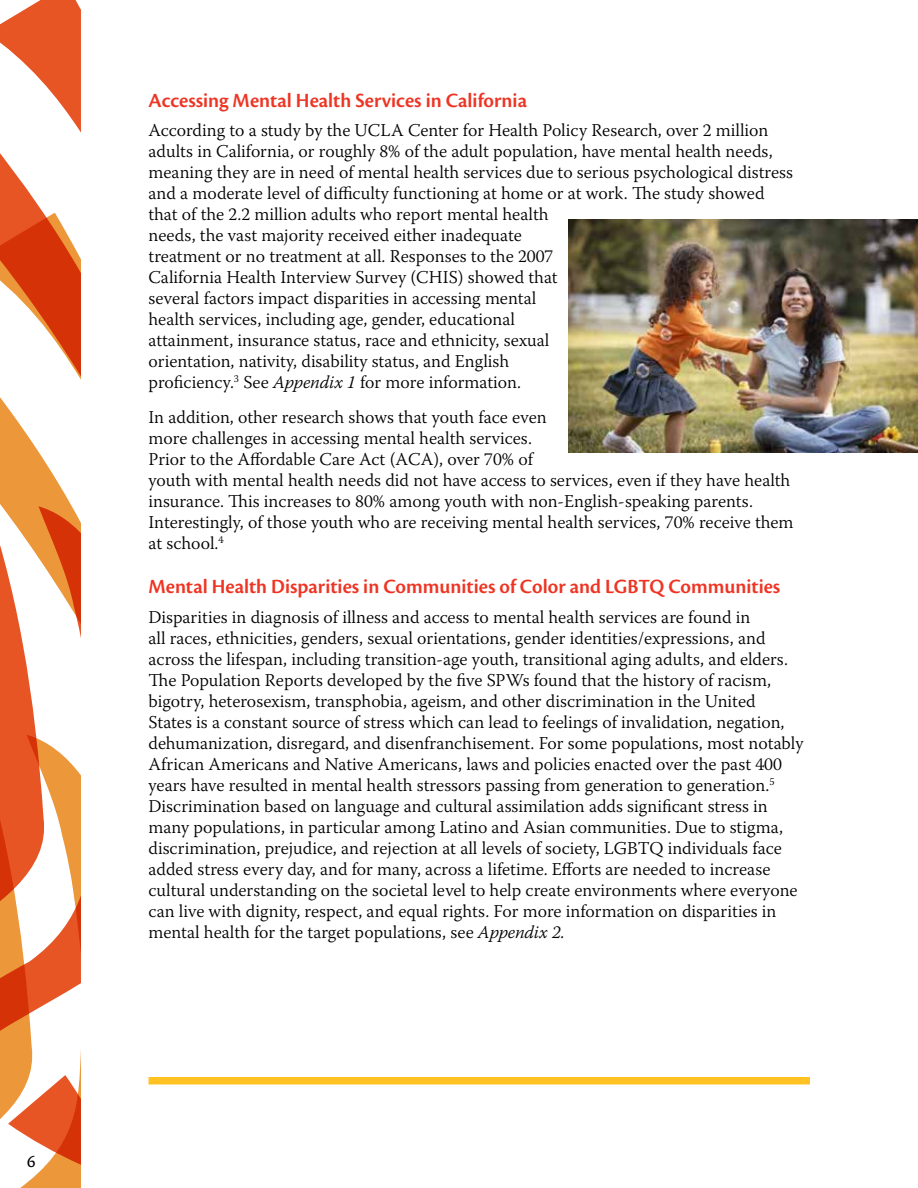
<style>
.page{position:relative;width:918px;height:1188px;background:#fff}
.page>*{position:absolute;margin:0;border:0;box-sizing:border-box;transform-origin:0 0}
.t1{font:21px "Cronos Pro Semibold Subh";color:#ee3524}
.t2{font:300 18px/21px "Warnock Pro";color:#000}
.t3{font:18px "Cronos Pro";color:#000}
.s1{font-style:italic}
</style>
<div class="page">
<div style="left:148px;top:1077px;width:662px;height:7px;background:#ffc222"></div>
<svg style="left:0;top:638px;width:81px;height:550px"></svg>
<svg style="left:0;top:0;width:81px;height:638px"></svg>
<img style="left:568px;top:219px;width:350px;height:233px">
<p class="t3" style="left:27px;top:1151px;width:10px">6</p>
<p class="t1" style="left:148px;top:88px;width:380px">Accessing Mental Health Services in California</p>
<p class="t2" style="left:148px;top:119px;width:646px">According to a study by the UCLA Center for Health Policy Research, over 2 million adults in California, or roughly 8% of the adult population, have mental health needs, meaning they are in need of mental health services due to serious psychological distress and a moderate level of difficulty functioning at home or at work. The study showed that of the 2.2 million adults who report mental health<br>needs, the vast majority received either inadequate<br>treatment or no treatment at all. Responses to the 2007<br>California Health Interview Survey (CHIS) showed that<br>several factors impact disparities in accessing mental<br>health services, including age, gender, educational<br>attainment, insurance status, race and ethnicity, sexual<br>orientation, nativity, disability status, and English<br>proficiency.<sup>3</sup> See <span class="s1">Appendix 1</span> for more information.</p>
<p class="t2" style="left:148px;top:406px;width:647px">In addition, other research shows that youth face even<br>more challenges in accessing mental health services.<br>Prior to the Affordable Care Act (ACA), over 70% of<br>youth with mental health needs did not have access to services, even if they have health insurance. This increases to 80% among youth with non-English-speaking parents.<br>Interestingly, of those youth who are receiving mental health services, 70% receive them at school.<sup>4</sup></p>
<p class="t1" style="left:148px;top:574px;width:633px">Mental Health Disparities in Communities of Color and LGBTQ Communities</p>
<p class="t2" style="left:148px;top:606px;width:657px">Disparities in diagnosis of illness and access to mental health services are found in<br>all races, ethnicities, genders, sexual orientations, gender identities/expressions, and across the lifespan, including transition-age youth, transitional aging adults, and elders.<br>The Population Reports developed by the five SPWs found that the history of racism, bigotry, heterosexism, transphobia, ageism, and other discrimination in the United States is a constant source of stress which can lead to feelings of invalidation, negation, dehumanization, disregard, and disenfranchisement. For some populations, most notably African Americans and Native Americans, laws and policies enacted over the past 400 years have resulted in mental health stressors passing from generation to generation.<sup>5<br></sup>Discrimination based on language and cultural assimilation adds significant stress in many populations, in particular among Latino and Asian communities. Due to stigma, discrimination, prejudice, and rejection at all levels of society, LGBTQ individuals face added stress every day, and for many, across a lifetime. Efforts are needed to increase cultural understanding on the societal level to help create environments where everyone can live with dignity, respect, and equal rights. For more information on disparities in mental health for the target populations, see <span class="s1">Appendix 2.</span></p>
</div>
